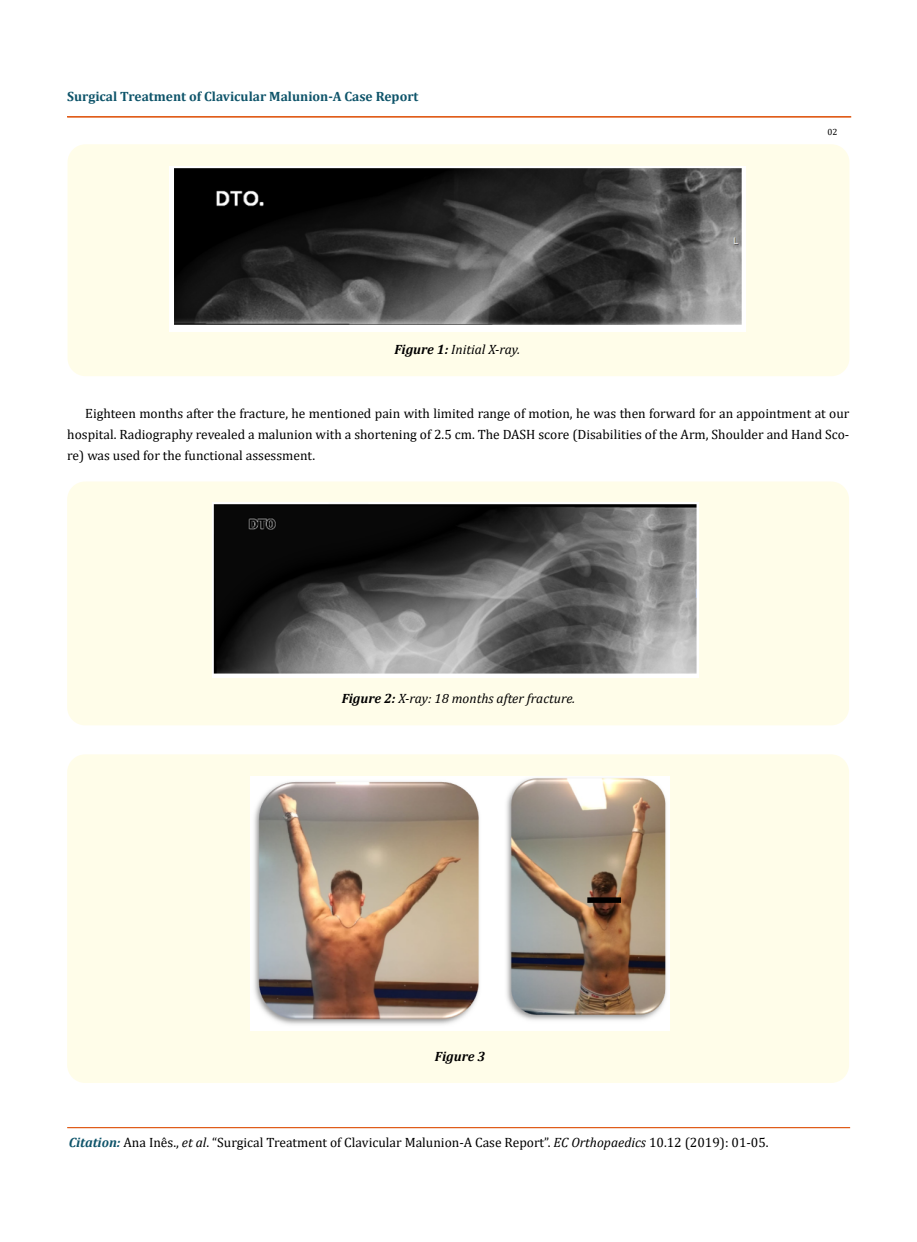
<style>
.page{position:relative;width:917px;height:1242px;background:#fff}
.page>*{position:absolute;margin:0;border:0;box-sizing:border-box;transform-origin:0 0}
.t1{font:13.5px/21px "Cambria";color:#000;text-align:justify}
.t2{font:italic 13.5px "Cambria";color:#000}
.t3{font:700 13.5px "Cambria";color:#0e546a}
.t4{font:italic 700 13.5px "Cambria";color:#000}
.t5{font:9px "Cambria";color:#000}
.s1{font-weight:700}
.s2{font-weight:700;font-style:italic;color:#0e546a}
.s3{font-style:italic}
</style>
<div class="page">
<hr style="left:68px;top:117px;width:782px;height:1px;background:#e05d1a">
<div style="left:67px;top:116px;width:783px;height:1px;border:1px solid #e05d1a"></div>
<hr style="left:68px;top:1128px;width:781px;height:1px;background:#e05d1a">
<div style="left:68px;top:1127px;width:781px;height:1px;border:1px solid #e05d1a"></div>
<div style="left:68px;top:144px;width:781px;height:232px;background:#fffde9;border-radius:18px"></div>
<img style="left:170px;top:167px;width:575px;height:165px">
<div style="left:67px;top:482px;width:782px;height:243px;background:#fffde9;border-radius:18px"></div>
<img style="left:213px;top:502px;width:485px;height:175px">
<div style="left:67px;top:754px;width:782px;height:329px;background:#fffde9;border-radius:18px"></div>
<img style="left:250px;top:776px;width:419px;height:254px">
<p class="t3" style="left:67px;top:87px;width:353px">Surgical Treatment of Clavicular Malunion-A Case Report</p>
<p class="t2" style="left:394px;top:340px;width:127px"><span class="s1">Figure 1:</span> Initial X-ray.</p>
<p class="t5" style="left:827px;top:127px;width:11px">02</p>
<p class="t1" style="left:67px;top:403px;width:783px;text-indent:18px">Eighteen months after the fracture, he mentioned pain with limited range of motion, he was then forward for an appointment at our hospital. Radiography revealed a malunion with a shortening of 2.5 cm. The DASH score (Disabilities of the Arm, Shoulder and Hand Sco&shy;re) was used for the functional assessment.</p>
<p class="t2" style="left:341px;top:689px;width:235px"><span class="s1">Figure 2:</span> X-ray: 18 months after fracture.</p>
<p class="t4" style="left:435px;top:1046px;width:52px">Figure 3</p>
<p class="t1" style="left:69px;top:1132px;width:701px"><span class="s2">Citation:</span> Ana Inês., <span class="s3">et al</span>. “Surgical Treatment of Clavicular Malunion-A Case Report”. <span class="s3">EC Orthopaedics</span> 10.12 (2019): 01-05.</p>
</div>
